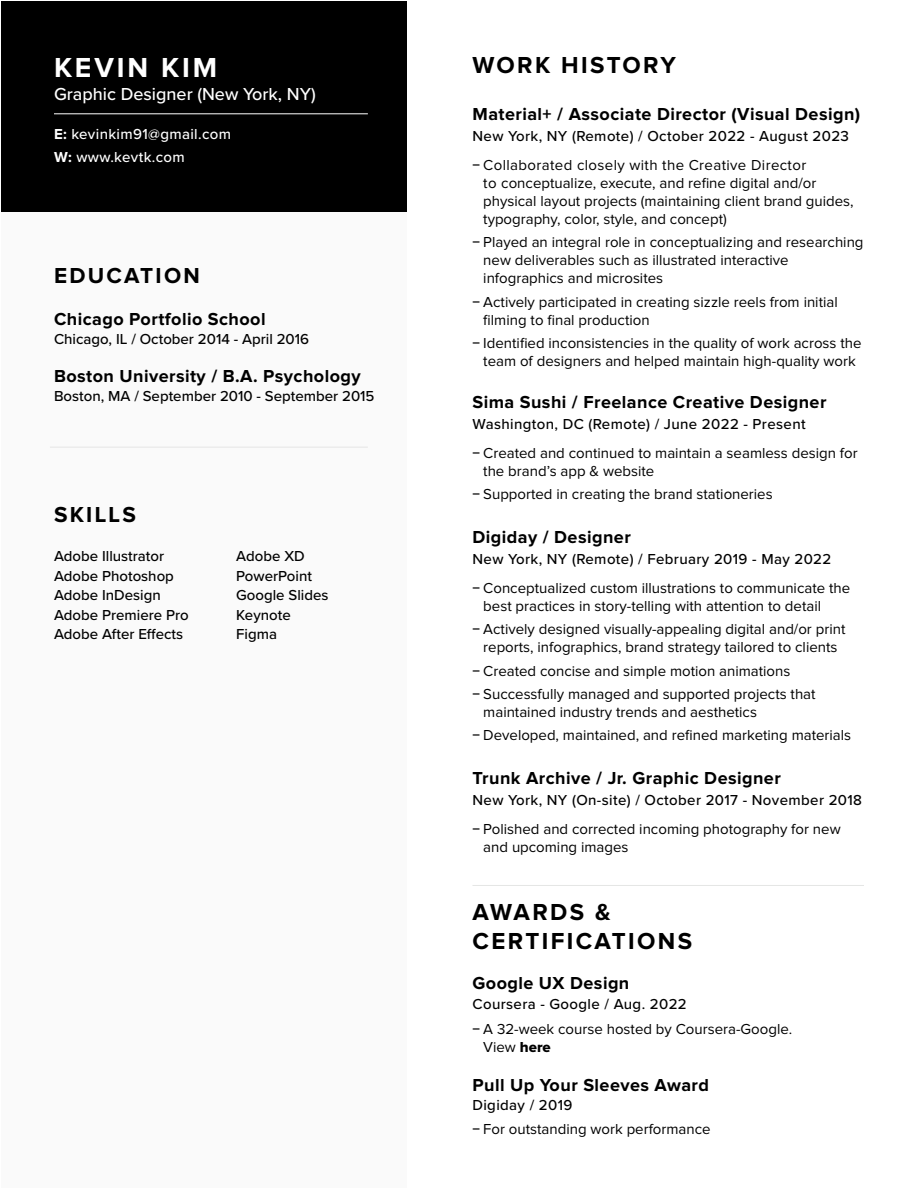
<style>
.page{position:relative;width:918px;height:1188px;background:#fff}
.page>*{position:absolute;margin:0;border:0;box-sizing:border-box;transform-origin:0 0}
.t1{font:700 28.5px "Proxima Nova";letter-spacing:.1em;color:#fff}
.t2{font:700 24px/28.8px "Proxima Nova";letter-spacing:.1em;color:#000}
.t3{font:700 22.5px "Proxima Nova";letter-spacing:.1em;color:#000}
.t4{font:700 18px "Proxima Nova";letter-spacing:.025em;color:#000}
.t5{font:500 18px "Proxima Nova";color:#fff}
.t6{font:15px/18px "Proxima Nova";color:#000}
.t7{font:500 15px/19.5px "Proxima Nova";color:#000}
.t8{font:15px/28.5px "Proxima Nova";letter-spacing:.025em;color:#000}
.t9{font:500 15px/22.5px "Proxima Nova";letter-spacing:.025em;color:#fff}
.t10{font:500 15px "Proxima Nova";letter-spacing:.025em;color:#000}
.s1{font-weight:700}
.s2{font-weight:500}
.s3{font-family:"Proxima Nova Extrabld"}
</style>
<div class="page">
<div style="left:1px;top:212px;width:406px;height:976px;background:#fafafa"></div>
<div style="left:1px;top:1px;width:406px;height:211px;background:#000"></div>
<hr style="left:472px;top:885px;width:392px;height:1px;background:#e5e6e5">
<hr style="left:50px;top:447px;width:318px;height:1px;background:#e5e6e5">
<hr style="left:54px;top:113px;width:314px;height:1px;background:#fff">
<h1 class="t1" style="left:54px;top:51px;width:165px">KEVIN KIM</h1>
<p class="t5" style="left:54px;top:80px;width:263px">Graphic Designer (New York, NY)</p>
<p class="t9" style="left:54px;top:122px;width:179px"><span class="s1">E:</span> kevinkim91@gmail.com<br><span class="s1">W:</span> www.kevtk.com</p>
<h3 class="t3" style="left:54px;top:263px;width:147px">EDUCATION</h3>
<p class="t4" style="left:54px;top:308px;width:213px">Chicago Portfolio School</p>
<p class="t7" style="left:54px;top:329px;width:257px">Chicago, IL / October 2014 - April 2016</p>
<p class="t4" style="left:54px;top:366px;width:308px">Boston University / B.A. Psychology</p>
<p class="t7" style="left:54px;top:386px;width:322px">Boston, MA / September 2010 - September 2015</p>
<h3 class="t3" style="left:54px;top:502px;width:83px">SKILLS</h3>
<p class="t7" style="left:54px;top:546px;width:136px">Adobe Illustrator<br>Adobe Photoshop<br>Adobe InDesign<br>Adobe Premiere Pro<br>Adobe After Effects</p>
<p class="t7" style="left:236px;top:546px;width:94px">Adobe XD<br>PowerPoint<br>Google Slides<br>Keynote<br>Figma</p>
<h2 class="t2" style="left:472px;top:51px;width:205px">WORK HISTORY</h2>
<p class="t4" style="left:472px;top:104px;width:389px">Material+ / Associate Director (Visual Design)</p>
<p class="t8" style="left:472px;top:123px;width:378px"><span class="s2">New York, NY (Remote) / October 2022 - August 2023 </span><span class="s1">−</span> Collaborated closely with the Creative Director</p>
<p class="t6" style="left:483px;top:174px;width:372px">to conceptualize, execute, and refine digital and/or physical layout projects (maintaining client brand guides, typography, color, style, and concept)</p>
<p class="t6" style="left:483px;top:234px;width:382px;text-indent:-11px"><span class="s1">−</span> Played an integral role in conceptualizing and researching new deliverables such as illustrated interactive infographics and microsites</p>
<p class="t6" style="left:483px;top:293px;width:356px;text-indent:-11px"><span class="s1">−</span> Actively participated in creating sizzle reels from initial filming to final production</p>
<p class="t6" style="left:472px;top:334px;width:391px;text-align:center"><span class="s1">−</span> Identified inconsistencies in the quality of work across the team of designers and helped maintain high-quality work</p>
<p class="t4" style="left:472px;top:392px;width:356px">Sima Sushi / Freelance Creative Designer</p>
<p class="t6" style="left:472px;top:411px;width:387px;line-height:28.5px"><span class="s2">Washington, DC (Remote) / June 2022 - Present<br></span><span class="s1">−</span> Created and continued to maintain a seamless design for</p>
<p class="t6" style="left:472px;top:460px;width:302px;line-height:23.4px;text-indent:11px">the brand’s app &amp; website<br><span class="s1">−</span> Supported in creating the brand stationeries</p>
<p class="t4" style="left:472px;top:527px;width:160px">Digiday / Designer</p>
<p class="t6" style="left:472px;top:545px;width:379px;line-height:28.5px"><span class="s2">New York, NY (Remote) / February 2019 - May 2022<br></span><span class="s1">−</span> Conceptualized custom illustrations to communicate the</p>
<p class="t6" style="left:472px;top:595px;width:374px;line-height:23.4px;text-indent:11px">best practices in story-telling with attention to detail<br><span class="s1">−</span> Actively designed visually-appealing digital and/or print</p>
<p class="t6" style="left:472px;top:636px;width:366px;line-height:23.4px;text-indent:11px">reports, infographics, brand strategy tailored to clients <span class="s1">−</span> Created concise and simple motion animations<br><span class="s1">−</span> Successfully managed and supported projects that</p>
<p class="t6" style="left:472px;top:701px;width:380px;line-height:23.4px;text-indent:11px">maintained industry trends and aesthetics<br><span class="s1">−</span> Developed, maintained, and refined marketing materials</p>
<p class="t4" style="left:472px;top:768px;width:310px">Trunk Archive / Jr. Graphic Designer</p>
<p class="t6" style="left:472px;top:787px;width:391px;line-height:28.5px"><span class="s2">New York, NY (On-site) / October 2017 - November 2018 </span><span class="s1">−</span> Polished and corrected incoming photography for new</p>
<p class="t6" style="left:483px;top:838px;width:147px">and upcoming images</p>
<h2 class="t2" style="left:472px;top:898px;width:221px">AWARDS &amp;<br>CERTIFICATIONS</h2>
<p class="t4" style="left:472px;top:973px;width:158px">Google UX Design</p>
<p class="t10" style="left:472px;top:992px;width:216px">Coursera - Google / Aug. 2022</p>
<p class="t6" style="left:483px;top:1020px;width:310px;text-indent:-11px"><span class="s1">−</span> A 32-week course hosted by Coursera-Google.<br>View <span class="s3">here</span></p>
<p class="t4" style="left:472px;top:1074px;width:238px">Pull Up Your Sleeves Award</p>
<p class="t10" style="left:472px;top:1094px;width:101px">Digiday / 2019</p>
<p class="t6" style="left:472px;top:1120px;width:240px"><span class="s1">−</span> For outstanding work performance</p>
</div>
